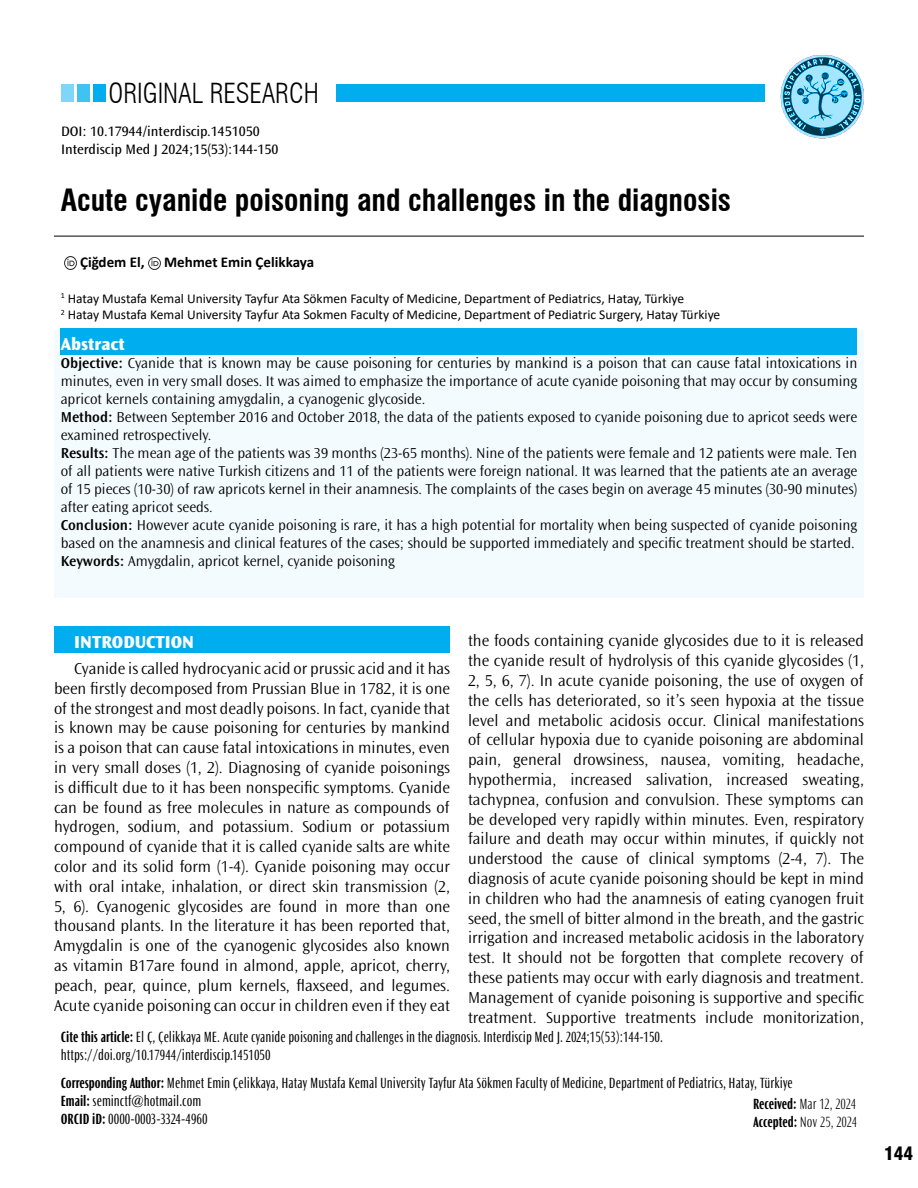
<style>
.page{position:relative;width:918px;height:1188px;background:#fff}
.page>*{position:absolute;margin:0;border:0;box-sizing:border-box;transform-origin:0 0}
.t1{font:700 condensed 30px "Swiss 721 BT";color:#000}
.t2{font:300 condensed 27px "Swiss 721 BT";color:#000}
.t3{font:800 18px "Ocean Sans MT Pro";color:#fff}
.t4{font:900 condensed 18px "Swiss 721 BT";color:#000}
.t5{font:300 16.5px/19.8px "Ocean Sans MT Pro";color:#000;text-align:justify}
.t6{font:300 15px/18px "Ocean Sans MT Pro";color:#000}
.t7{font:condensed 15px/18px "Ocean Sans MT Pro";color:#000}
.t8{font:300 condensed 15px/18px "Ocean Sans MT Pro";letter-spacing:-.02em;color:#000}
.t9{font:700 15px "Calibri";color:#000}
.t10{font:14.25px/18px "Ocean Sans Std";color:#000}
.t11{font:13.5px/16.2px "Calibri";color:#000}
.s1{font-weight:600}
.s2{font-weight:700}
</style>
<div class="page">
<div style="left:93px;top:84px;width:12px;height:17px;background:#00aeef"></div>
<div style="left:336px;top:84px;width:429px;height:17px;background:#00aeef"></div>
<div style="left:77px;top:84px;width:12px;height:17px;background:#40c2f3"></div>
<div style="left:61px;top:84px;width:13px;height:17px;background:#80d6f7"></div>
<svg style="left:780px;top:55px;width:83px;height:83px"></svg>
<hr style="left:54px;top:236px;width:810px;height:1px;background:#000">
<svg style="left:64px;top:256px;width:13px;height:13px"></svg>
<svg style="left:148px;top:257px;width:13px;height:13px"></svg>
<div style="left:54px;top:330px;width:810px;height:268px;background:#f3fbfe"></div>
<div style="left:61px;top:329px;width:796px;height:26px;background:#00aeef"></div>
<div style="left:54px;top:626px;width:396px;height:26px;background:#00aeef"></div>
<h2 class="t2" style="left:109px;top:77px;width:212px">ORIGINAL RESEARCH</h2>
<p class="t10" style="left:61px;top:123px;width:219px">DOI: 10.17944/interdiscip.1451050<br>Interdiscip Med J 2024;15(53):144-150</p>
<h1 class="t1" style="left:61px;top:182px;width:672px">Acute cyanide poisoning and challenges in the diagnosis</h1>
<p class="t9" style="left:80px;top:251px;width:66px">Çiğdem El,</p>
<p class="t9" style="left:164px;top:251px;width:152px">Mehmet Emin Çelikkaya</p>
<p class="t11" style="left:61px;top:290px;width:661px"><sup>1</sup> Hatay Mustafa Kemal University Tayfur Ata Sökmen Faculty of Medicine, Department of Pediatrics, Hatay, Türkiye<br><sup>2</sup> Hatay Mustafa Kemal University Tayfur Ata Sokmen Faculty of Medicine, Department of Pediatric Surgery, Hatay Türkiye</p>
<p class="t3" style="left:61px;top:333px;width:66px">Abstract</p>
<p class="t6" style="left:61px;top:354px;width:798px"><span class="s1">Objective:</span> Cyanide that is known may be cause poisoning for centuries by mankind is a poison that can cause fatal intoxications in minutes, even in very small doses. It was aimed to emphasize the importance of acute cyanide poisoning that may occur by consuming apricot kernels containing amygdalin, a cyanogenic glycoside.<br><span class="s1">Method:</span> Between September 2016 and October 2018, the data of the patients exposed to cyanide poisoning due to apricot seeds were examined retrospectively.<br><span class="s1">Results:</span> The mean age of the patients was 39 months (23-65 months). Nine of the patients were female and 12 patients were male. Ten of all patients were native Turkish citizens and 11 of the patients were foreign national. It was learned that the patients ate an average of 15 pieces (10-30) of raw apricots kernel in their anamnesis. The complaints of the cases begin on average 45 minutes (30-90 minutes) after eating apricot seeds.<br><span class="s1">Conclusion:</span> However acute cyanide poisoning is rare, it has a high potential for mortality when being suspected of cyanide poisoning based on the anamnesis and clinical features of the cases; should be supported immediately and specific treatment should be started.<br><span class="s1">Keywords:</span> Amygdalin, apricot kernel, cyanide poisoning</p>
<p class="t3" style="left:74px;top:631px;width:121px">INTRODUCTION</p>
<p class="t5" style="left:54px;top:659px;width:398px;text-indent:20px">Cyanide is called hydrocyanic acid or prussic acid and it has been firstly decomposed from Prussian Blue in 1782, it is one of the strongest and most deadly poisons. In fact, cyanide that is known may be cause poisoning for centuries by mankind is a poison that can cause fatal intoxications in minutes, even in very small doses (1, 2). Diagnosing of cyanide poisonings is difficult due to it has been nonspecific symptoms. Cyanide can be found as free molecules in nature as compounds of hydrogen, sodium, and potassium. Sodium or potassium compound of cyanide that it is called cyanide salts are white color and its solid form (1-4). Cyanide poisoning may occur with oral intake, inhalation, or direct skin transmission (2, 5, 6). Cyanogenic glycosides are found in more than one thousand plants. In the literature it has been reported that, Amygdalin is one of the cyanogenic glycosides also known as vitamin B17are found in almond, apple, apricot, cherry, peach, pear, quince, plum kernels, flaxseed, and legumes.<br>Acute cyanide poisoning can occur in children even if they eat</p>
<p class="t5" style="left:468px;top:631px;width:398px">the foods containing cyanide glycosides due to it is released the cyanide result of hydrolysis of this cyanide glycosides (1, 2, 5, 6, 7). In acute cyanide poisoning, the use of oxygen of the cells has deteriorated, so it’s seen hypoxia at the tissue level and metabolic acidosis occur. Clinical manifestations of cellular hypoxia due to cyanide poisoning are abdominal pain, general drowsiness, nausea, vomiting, headache, hypothermia, increased salivation, increased sweating, tachypnea, confusion and convulsion. These symptoms can be developed very rapidly within minutes. Even, respiratory failure and death may occur within minutes, if quickly not understood the cause of clinical symptoms (2-4, 7). The diagnosis of acute cyanide poisoning should be kept in mind in children who had the anamnesis of eating cyanogen fruit seed, the smell of bitter almond in the breath, and the gastric irrigation and increased metabolic acidosis in the laboratory test. It should not be forgotten that complete recovery of these patients may occur with early diagnosis and treatment.<br>Management of cyanide poisoning is supportive and specific treatment. Supportive treatments include monitorization,</p>
<p class="t7" style="left:61px;top:1028px;width:604px"><span class="s2">Cite this article:</span> El Ç, Çelikkaya ME. Acute cyanide poisoning and challenges in the diagnosis. Interdiscip Med J. 2024;15(53):144-150. https://doi.org/10.17944/interdiscip.1451050</p>
<p class="t7" style="left:61px;top:1074px;width:734px"><span class="s2">Corresponding Author:</span> Mehmet Emin Çelikkaya, Hatay Mustafa Kemal University Tayfur Ata Sökmen Faculty of Medicine, Department of Pediatrics, Hatay, Türkiye<br><span class="s2">Email:</span> seminctf@hotmail.com<br><span class="s2">ORCID iD:</span> 0000-0003-3324-4960</p>
<p class="t8" style="left:753px;top:1095px;width:106px"><span class="s2">Received:</span> Mar 12, 2024<br><span class="s2">Accepted:</span> Nov 25, 2024</p>
<p class="t4" style="left:884px;top:1143px;width:30px">144</p>
</div>
